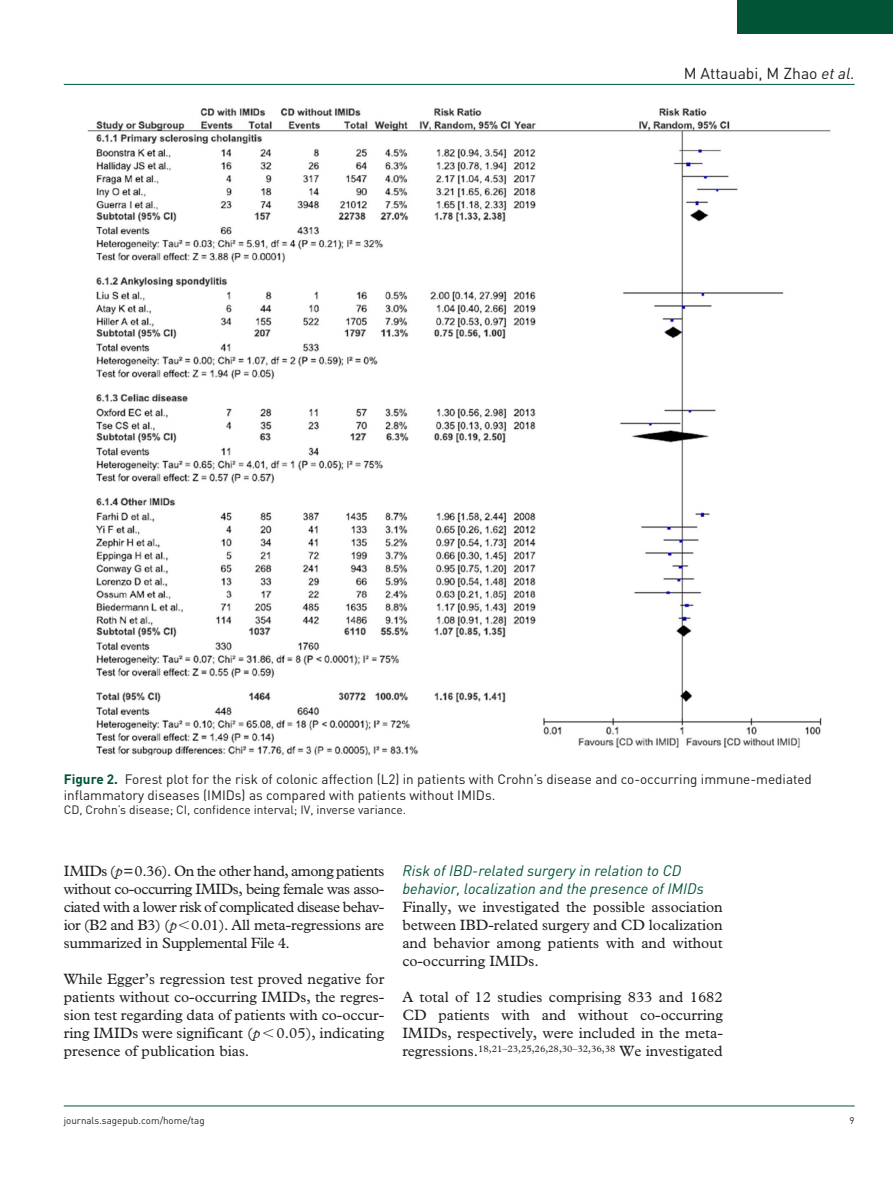
<style>
.page{position:relative;width:893px;height:1191px;background:#fff}
.page>*{position:absolute;margin:0;border:0;box-sizing:border-box;transform-origin:0 0}
.t1{font:15.75px "DIN";color:#231f20}
.t2{font:15px/18px "Plantin Std";color:#231f20;text-align:justify}
.t3{font:italic 15px/18px "DIN";color:#015436}
.t4{font:13.5px/15.8px "DIN";color:#231f20}
.t5{font:12px "DIN";color:#231f20}
.t6{font:9.75px "Plantin Std";color:#231f20}
.t7{font:9.75px "DIN";color:#231f20}
.s1{font-style:italic}
.s2{font-weight:700;color:#015436}
.s3{font-size:15px}
</style>
<div class="page">
<hr style="left:64px;top:84px;width:791px;height:1px;background:#015436">
<hr style="left:64px;top:1105px;width:791px;height:1px;background:#015436">
<div style="left:738px;top:0;width:155px;height:34px;background:#015436"></div>
<img style="left:87px;top:108px;width:744px;height:648px">
<p class="t1" style="left:684px;top:63px;width:172px">M Attauabi, M Zhao <span class="s1">et al.</span></p>
<p class="t4" style="left:64px;top:771px;width:750px"><span class="s2">Figure 2.</span> Forest plot for the risk of colonic affection (L2) in patients with Crohn’s disease and co-occurring immune-mediated inflammatory diseases (IMIDs) as compared with patients without IMIDs.</p>
<p class="t5" style="left:64px;top:802px;width:344px">CD, Crohn’s disease; CI, confidence interval; IV, inverse variance.</p>
<p class="t2" style="left:64px;top:862px;width:322px">IMIDs (<span class="s1">p</span>=0.36). On the other hand, among patients without co-occurring IMIDs, being female was asso&shy;ciated with a lower risk of complicated disease behav&shy;ior (B2 and B3) (<span class="s1">p</span> 0.01). All meta-regressions are summarized in Supplemental File 4.</p>
<p class="t2" style="left:64px;top:970px;width:322px">While Egger’s regression test proved negative for patients without co-occurring IMIDs, the regres&shy;sion test regarding data of patients with co-occur&shy;ring IMIDs were significant (<span class="s1">p</span> 0.05), indicating presence of publication bias.</p>
<p class="t3" style="left:402px;top:861px;width:303px">Risk of IBD-related surgery in relation to CD behavior, localization and the presence of IMIDs</p>
<p class="t2" style="left:402px;top:898px;width:322px">Finally, we investigated the possible association between IBD-related surgery and CD localization and behavior among patients with and without co-occurring IMIDs.</p>
<p class="t2" style="left:402px;top:988px;width:322px">A total of 12 studies comprising 833 and 1682<br>CD patients with and without co-occurring IMIDs, respectively, were included in the meta-</p>
<p class="t6" style="left:402px;top:1043px;width:322px"><span class="s3">regressions.</span>18,21–23,25,26,28,30–32,36,38 <span class="s3">We investigated</span></p>
<p class="t7" style="left:64px;top:1114px;width:142px">journals.sagepub.com/home/tag</p>
<p class="t7" style="left:850px;top:1114px;width:7px">9</p>
</div>
